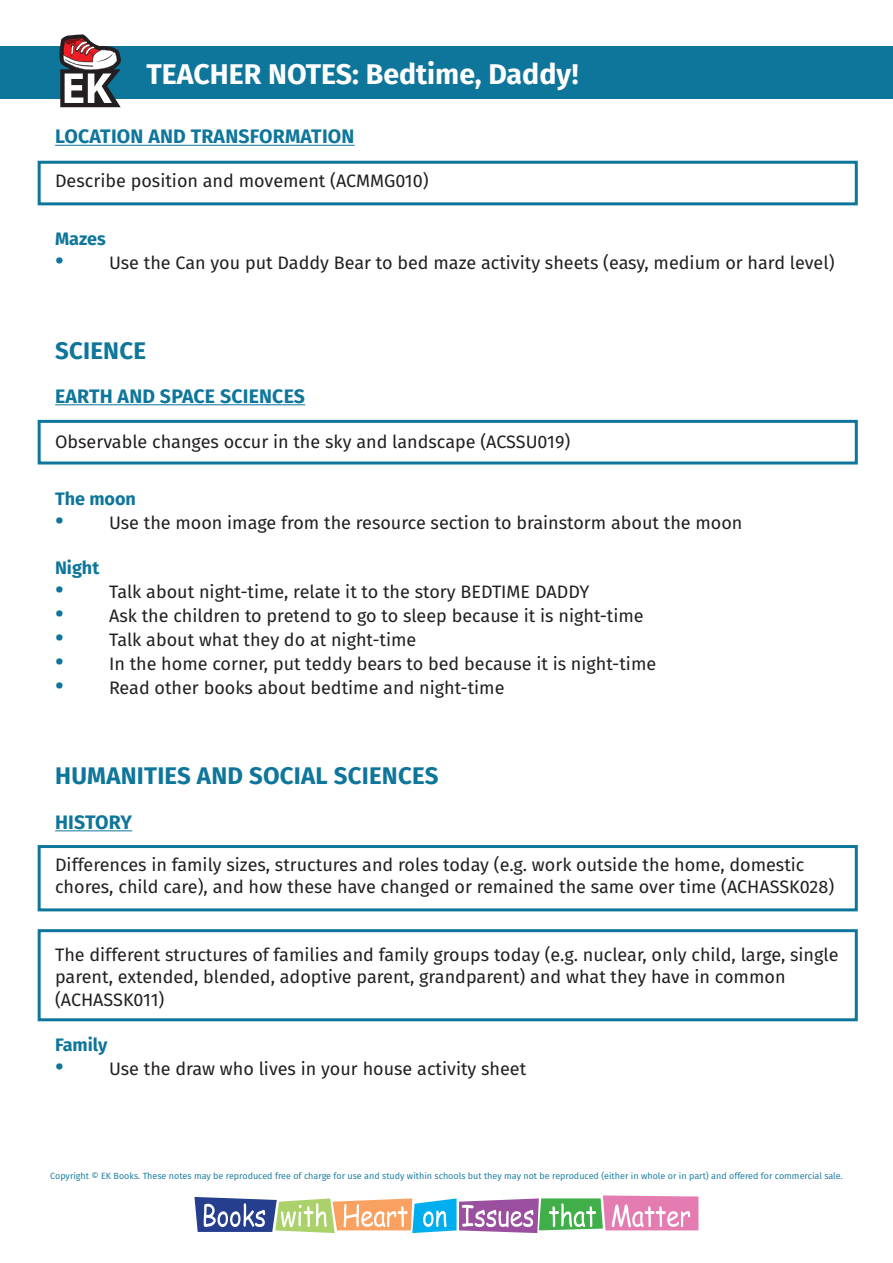
<style>
.page{position:relative;width:893px;height:1263px;background:#fff}
.page>*{position:absolute;margin:0;border:0;box-sizing:border-box;transform-origin:0 0}
.t1{font:700 28.5px "Fira Sans";color:#fff}
.t2{font:700 24px "Fira Sans";letter-spacing:.01em;color:#0e769b}
.t3{font:700 19.5px "Fira Sans";letter-spacing:.01em;color:#0e769b}
.t4{font:18px/22.5px "Fira Sans";color:#231f20}
.t5{font:700 18px "Fira Sans";color:#0e769b}
.t6{font:9px "Fira Sans";color:#0e769b}
.s1{font-family:"Montserrat";font-weight:900;font-size:24px;color:#0e769b}
</style>
<div class="page">
<svg style="left:194px;top:1195px;width:504px;height:38px"></svg>
<div style="left:0;top:46px;width:893px;height:53px;background:#0e769b"></div>
<svg style="left:60px;top:34px;width:61px;height:73px"></svg>
<div style="left:38px;top:161px;width:820px;height:44px;border:3px solid #0e769b"></div>
<div style="left:38px;top:420px;width:820px;height:44px;border:3px solid #0e769b"></div>
<div style="left:38px;top:845px;width:820px;height:66px;border:3px solid #0e769b"></div>
<div style="left:38px;top:929px;width:820px;height:92px;border:3px solid #0e769b"></div>
<hr style="left:55px;top:145px;width:300px;height:1px;background:#0e769b">
<hr style="left:55px;top:404px;width:250px;height:1px;background:#0e769b">
<hr style="left:55px;top:830px;width:77px;height:1px;background:#0e769b">
<p class="t1" style="left:147px;top:50px;width:433px">TEACHER NOTES: Bedtime, Daddy!</p>
<p class="t3" style="left:55px;top:120px;width:301px">LOCATION AND TRANSFORMATION</p>
<p class="t4" style="left:55px;top:169px;width:375px">Describe position and movement (ACMMG010)</p>
<p class="t5" style="left:55px;top:224px;width:52px">Mazes</p>
<p class="t4" style="left:55px;top:251px;width:781px"><span class="s1">·</span> Use the Can you put Daddy Bear to bed maze activity sheets (easy, medium or hard level)</p>
<p class="t2" style="left:55px;top:331px;width:92px">SCIENCE</p>
<p class="t3" style="left:55px;top:380px;width:251px">EARTH AND SPACE SCIENCES</p>
<p class="t4" style="left:55px;top:430px;width:517px">Observable changes occur in the sky and landscape (ACSSU019)</p>
<p class="t5" style="left:55px;top:483px;width:82px">The moon</p>
<p class="t4" style="left:55px;top:511px;width:689px"><span class="s1">·</span> Use the moon image from the resource section to brainstorm about the moon</p>
<p class="t5" style="left:55px;top:552px;width:46px">Night</p>
<p class="t4" style="left:55px;top:580px;width:536px"><span class="s1">·</span> Talk about night-time, relate it to the story BEDTIME DADDY</p>
<p class="t4" style="left:55px;top:604px;width:590px"><span class="s1">·</span> Ask the children to pretend to go to sleep because it is night-time</p>
<p class="t4" style="left:55px;top:628px;width:363px"><span class="s1">·</span> Talk about what they do at night-time</p>
<p class="t4" style="left:55px;top:652px;width:603px"><span class="s1">·</span> In the home corner, put teddy bears to bed because it is night-time</p>
<p class="t4" style="left:55px;top:676px;width:451px"><span class="s1">·</span> Read other books about bedtime and night-time</p>
<p class="t2" style="left:55px;top:755px;width:385px">HUMANITIES AND SOCIAL SCIENCES</p>
<p class="t3" style="left:55px;top:806px;width:78px">HISTORY</p>
<p class="t4" style="left:55px;top:853px;width:781px">Differences in family sizes, structures and roles today (e.g. work outside the home, domestic chores, child care), and how these have changed or remained the same over time (ACHASSK028)</p>
<p class="t4" style="left:55px;top:943px;width:785px">The different structures of families and family groups today (e.g. nuclear, only child, large, single parent, extended, blended, adoptive parent, grandparent) and what they have in common (ACHASSK011)</p>
<p class="t5" style="left:55px;top:1029px;width:54px">Family</p>
<p class="t4" style="left:55px;top:1057px;width:473px"><span class="s1">·</span> Use the draw who lives in your house activity sheet</p>
<p class="t6" style="left:50px;top:1169px;width:794px">Copyright © EK Books. These notes may be reproduced free of charge for use and study within schools but they may not be reproduced (either in whole or in part) and offered for commercial sale.</p>
</div>
